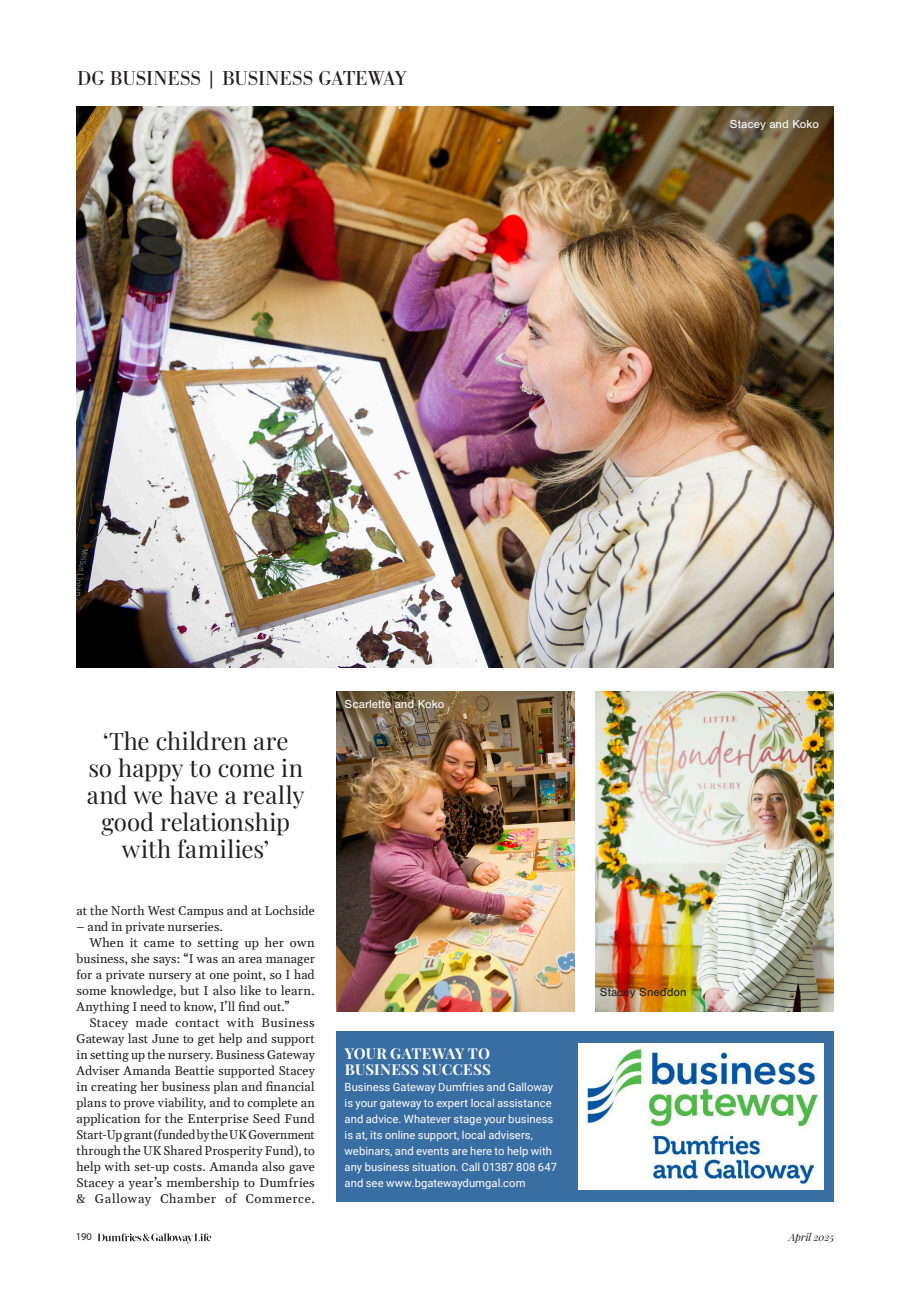
<style>
.page{position:relative;width:919px;height:1289px;background:#fff}
.page>*{position:absolute;margin:0;border:0;box-sizing:border-box;transform-origin:0 0}
.t1{font:24px/27px "Playfair Display";color:#231f20;text-align:center}
.t2{font:21px "Bodoni Antiqua Pro";color:#231f20}
.t3{font:700 15px/15.9px "Playfair Display";letter-spacing:.01em;color:#fff}
.t4{font:12.45px "Gelasio";letter-spacing:.01em;color:#231f20}
.t5{font:12.45px "Gelasio";letter-spacing:.035em;color:#231f20}
.t6{font:12.45px "Gelasio";letter-spacing:.045em;color:#231f20}
.t7{font:12px "Sans Pro";color:#fff}
.t8{font:12px "Sans Pro";color:#231f20}
.t9{font:11.25px/15.9px "Roboto";color:#fff}
.t10{font:italic 10.5px "Playfair Display";letter-spacing:-.01em;color:#231f20}
.t11{font:10.5px "Myriad Pro";color:#231f20}
</style>
<div class="page">
<svg style="left:98px;top:1233px;width:113px;height:10px"></svg>
<div style="left:336px;top:1031px;width:497px;height:170px;background:#396ea2"></div>
<img style="left:77px;top:106px;width:756px;height:562px">
<img style="left:595px;top:692px;width:238px;height:319px">
<img style="left:336px;top:692px;width:238px;height:319px">
<img style="left:578px;top:1043px;width:245px;height:146px">
<h2 class="t2" style="left:77px;top:64px;width:331px">DG BUSINESS | BUSINESS GATEWAY</h2>
<p class="t7" style="left:730px;top:118px;width:91px">Stacey and Koko</p>
<h1 class="t1" style="left:87px;top:725px;width:219px">‘The children are<br>so happy to come in and we have a really good relationship with families’</h1>
<p class="t4" style="left:77px;top:899px;width:240px">at the North West Campus and at Lochside</p>
<p class="t4" style="left:77px;top:915px;width:148px">– and in private nurseries.</p>
<p class="t4" style="left:89px;top:931px;width:227px">When it came to setting up her own</p>
<p class="t4" style="left:77px;top:947px;width:240px">business, she says: “I was an area manager</p>
<p class="t4" style="left:77px;top:963px;width:240px">for a private nursery at one point, so I had</p>
<p class="t4" style="left:77px;top:979px;width:240px">some knowledge, but I also like to learn.</p>
<p class="t4" style="left:77px;top:995px;width:214px">Anything I need to know, I’ll find out.”</p>
<p class="t5" style="left:89px;top:1011px;width:227px">Stacey made contact with Business</p>
<p class="t4" style="left:77px;top:1027px;width:240px">Gateway last June to get help and support</p>
<p class="t4" style="left:77px;top:1043px;width:240px">in setting up the nursery. Business Gateway</p>
<p class="t4" style="left:77px;top:1059px;width:240px">Adviser Amanda Beattie supported Stacey</p>
<p class="t4" style="left:77px;top:1075px;width:240px">in creating her business plan and financial</p>
<p class="t4" style="left:77px;top:1091px;width:240px">plans to prove viability, and to complete an</p>
<p class="t4" style="left:77px;top:1107px;width:240px">application for the Enterprise Seed Fund</p>
<p class="t4" style="left:77px;top:1123px;width:240px">Start-Up grant (funded by the UK Government</p>
<p class="t4" style="left:77px;top:1139px;width:240px">through the UK Shared Prosperity Fund), to</p>
<p class="t4" style="left:77px;top:1155px;width:240px">help with set-up costs. Amanda also gave</p>
<p class="t4" style="left:77px;top:1171px;width:240px">Stacey a year’s membership to Dumfries</p>
<p class="t6" style="left:77px;top:1186px;width:240px">&amp; Galloway Chamber of Commerce.</p>
<p class="t7" style="left:344px;top:697px;width:101px">Scarlette and Koko</p>
<p class="t3" style="left:345px;top:1044px;width:147px">YOUR GATEWAY TO<br>BUSINESS SUCCESS</p>
<p class="t9" style="left:344px;top:1078px;width:214px">Business Gateway Dumfries and Galloway is your gateway to expert local assistance and advice. Whatever stage your business is at, its online support, local advisers, webinars, and events are here to help with any business situation. Call 01387 808 647 and see www.bgatewaydumgal.com</p>
<p class="t8" style="left:600px;top:985px;width:88px">Stacey Sneddon</p>
<p class="t11" style="left:76px;top:1230px;width:18px">190</p>
<p class="t10" style="left:788px;top:1229px;width:47px">April 2025</p>
</div>
